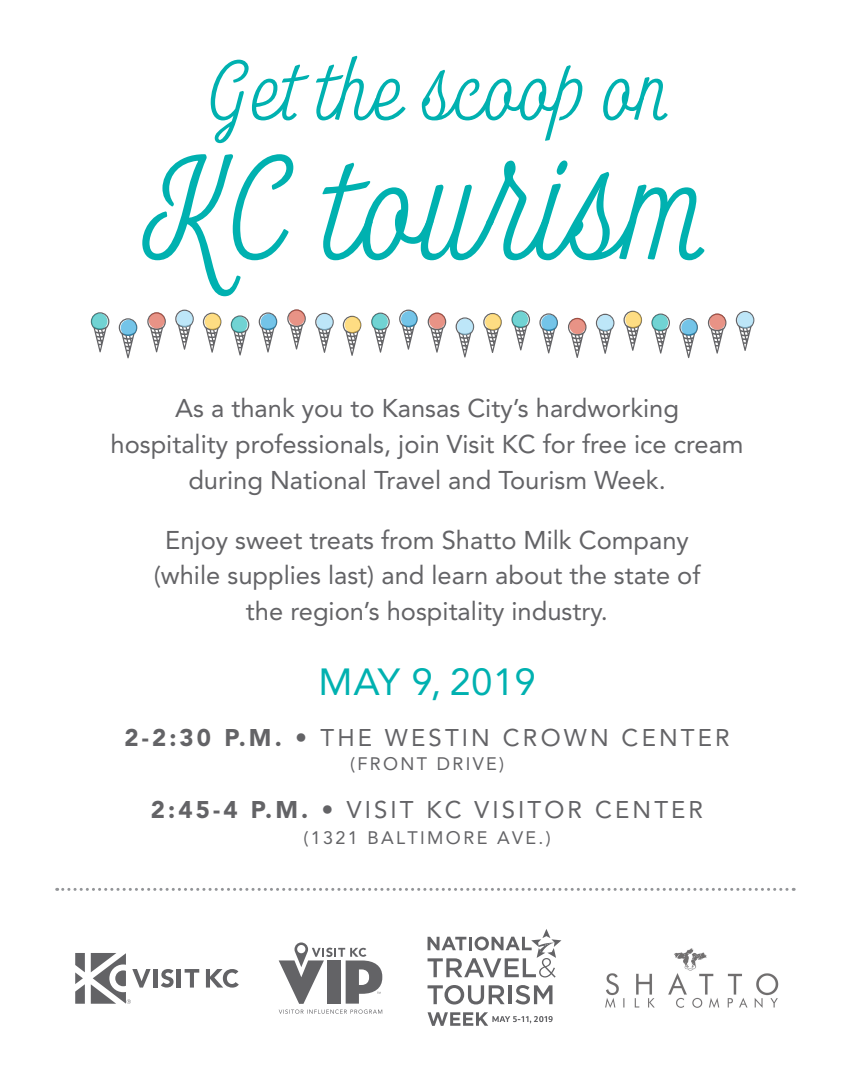
<style>
.page{position:relative;width:858px;height:1090px;background:#fff}
.page>*{position:absolute;margin:0;border:0;box-sizing:border-box;transform-origin:0 0}
.t1{font:37.5px "Avenir LT Std";letter-spacing:.02em;color:#00b1b0}
.t2{font:25.5px/35.7px "Avenir LT Std";color:#636366;text-align:center}
.t3{font:24px "Avenir LT Std";letter-spacing:.13em;color:#636366}
.t4{font:18px "Avenir LT Std";letter-spacing:.13em;color:#636366}
.s1{font-weight:900}
</style>
<div class="page">
<svg style="left:211px;top:60px;width:98px;height:83px"></svg>
<svg style="left:316px;top:56px;width:90px;height:64px"></svg>
<svg style="left:422px;top:65px;width:160px;height:76px"></svg>
<svg style="left:603px;top:77px;width:65px;height:43px"></svg>
<svg style="left:142px;top:154px;width:151px;height:142px"></svg>
<svg style="left:322px;top:160px;width:383px;height:100px"></svg>
<svg style="left:57px;top:887px;width:737px;height:3px"></svg>
<svg style="left:75px;top:953px;width:10px;height:50px"></svg>
<svg style="left:91px;top:953px;width:60px;height:50px"></svg>
<hr style="left:154px;top:968px;width:4px;height:19px;background:#636366">
<svg style="left:161px;top:969px;width:13px;height:18px"></svg>
<hr style="left:177px;top:968px;width:4px;height:19px;background:#636366">
<svg style="left:185px;top:969px;width:14px;height:18px"></svg>
<svg style="left:206px;top:969px;width:33px;height:18px"></svg>
<svg style="left:279px;top:942px;width:103px;height:61px"></svg>
<svg style="left:279px;top:1009px;width:103px;height:4px"></svg>
<svg style="left:91px;top:312px;width:18px;height:40px"></svg>
<svg style="left:91px;top:313px;width:17px;height:16px"></svg>
<svg style="left:147px;top:312px;width:19px;height:40px"></svg>
<svg style="left:149px;top:312px;width:16px;height:16px"></svg>
<svg style="left:175px;top:309px;width:19px;height:40px"></svg>
<svg style="left:177px;top:311px;width:16px;height:16px"></svg>
<svg style="left:203px;top:312px;width:18px;height:40px"></svg>
<svg style="left:205px;top:313px;width:16px;height:17px"></svg>
<svg style="left:119px;top:318px;width:18px;height:40px"></svg>
<svg style="left:121px;top:319px;width:16px;height:17px"></svg>
<svg style="left:231px;top:315px;width:18px;height:40px"></svg>
<svg style="left:231px;top:316px;width:16px;height:16px"></svg>
<svg style="left:287px;top:310px;width:19px;height:39px"></svg>
<svg style="left:289px;top:309px;width:16px;height:16px"></svg>
<svg style="left:315px;top:313px;width:19px;height:40px"></svg>
<svg style="left:317px;top:314px;width:16px;height:16px"></svg>
<svg style="left:343px;top:316px;width:18px;height:40px"></svg>
<svg style="left:345px;top:316px;width:16px;height:17px"></svg>
<svg style="left:259px;top:312px;width:18px;height:40px"></svg>
<svg style="left:261px;top:314px;width:16px;height:16px"></svg>
<svg style="left:371px;top:312px;width:19px;height:40px"></svg>
<svg style="left:372px;top:313px;width:16px;height:17px"></svg>
<svg style="left:428px;top:315px;width:18px;height:37px"></svg>
<svg style="left:429px;top:312px;width:16px;height:17px"></svg>
<svg style="left:456px;top:317px;width:18px;height:40px"></svg>
<svg style="left:457px;top:318px;width:16px;height:17px"></svg>
<svg style="left:483px;top:313px;width:19px;height:40px"></svg>
<svg style="left:485px;top:314px;width:16px;height:16px"></svg>
<svg style="left:399px;top:309px;width:19px;height:40px"></svg>
<svg style="left:401px;top:311px;width:16px;height:16px"></svg>
<svg style="left:511px;top:310px;width:19px;height:40px"></svg>
<svg style="left:512px;top:311px;width:16px;height:16px"></svg>
<svg style="left:568px;top:318px;width:18px;height:40px"></svg>
<svg style="left:569px;top:318px;width:17px;height:16px"></svg>
<svg style="left:596px;top:313px;width:18px;height:41px"></svg>
<svg style="left:597px;top:315px;width:16px;height:16px"></svg>
<svg style="left:623px;top:310px;width:19px;height:41px"></svg>
<svg style="left:625px;top:311px;width:17px;height:17px"></svg>
<svg style="left:539px;top:313px;width:19px;height:40px"></svg>
<svg style="left:541px;top:315px;width:16px;height:16px"></svg>
<svg style="left:651px;top:313px;width:19px;height:40px"></svg>
<svg style="left:652px;top:314px;width:16px;height:16px"></svg>
<svg style="left:708px;top:316px;width:18px;height:37px"></svg>
<svg style="left:709px;top:313px;width:16px;height:17px"></svg>
<svg style="left:736px;top:311px;width:18px;height:40px"></svg>
<svg style="left:737px;top:312px;width:16px;height:16px"></svg>
<svg style="left:679px;top:318px;width:19px;height:40px"></svg>
<svg style="left:681px;top:319px;width:16px;height:16px"></svg>
<img style="left:605px;top:948px;width:174px;height:60px">
<svg style="left:427px;top:985px;width:78px;height:19px"></svg>
<hr style="left:508px;top:985px;width:4px;height:18px;background:#636366">
<svg style="left:515px;top:985px;width:37px;height:19px"></svg>
<svg style="left:427px;top:929px;width:134px;height:48px"></svg>
<svg style="left:427px;top:1012px;width:126px;height:13px"></svg>
<p class="t2" style="left:111px;top:391px;width:635px">As a thank you to Kansas City’s hardworking<br>hospitality professionals, join Visit KC for free ice cream during National Travel and Tourism Week.</p>
<p class="t2" style="left:154px;top:522px;width:548px">Enjoy sweet treats from Shatto Milk Company (while supplies last) and learn about the state of the region’s hospitality industry.</p>
<h1 class="t1" style="left:319px;top:660px;width:218px">MAY 9, 2019</h1>
<p class="t3" style="left:124px;top:723px;width:607px"><span class="s1">2-2:30 P.M. •</span> THE WESTIN CROWN CENTER</p>
<p class="t4" style="left:350px;top:753px;width:156px">(FRONT DRIVE)</p>
<p class="t3" style="left:151px;top:795px;width:554px"><span class="s1">2:45-4 P.M. •</span> VISIT KC VISITOR CENTER</p>
<p class="t4" style="left:303px;top:826px;width:249px">(1321 BALTIMORE AVE.)</p>
</div>
